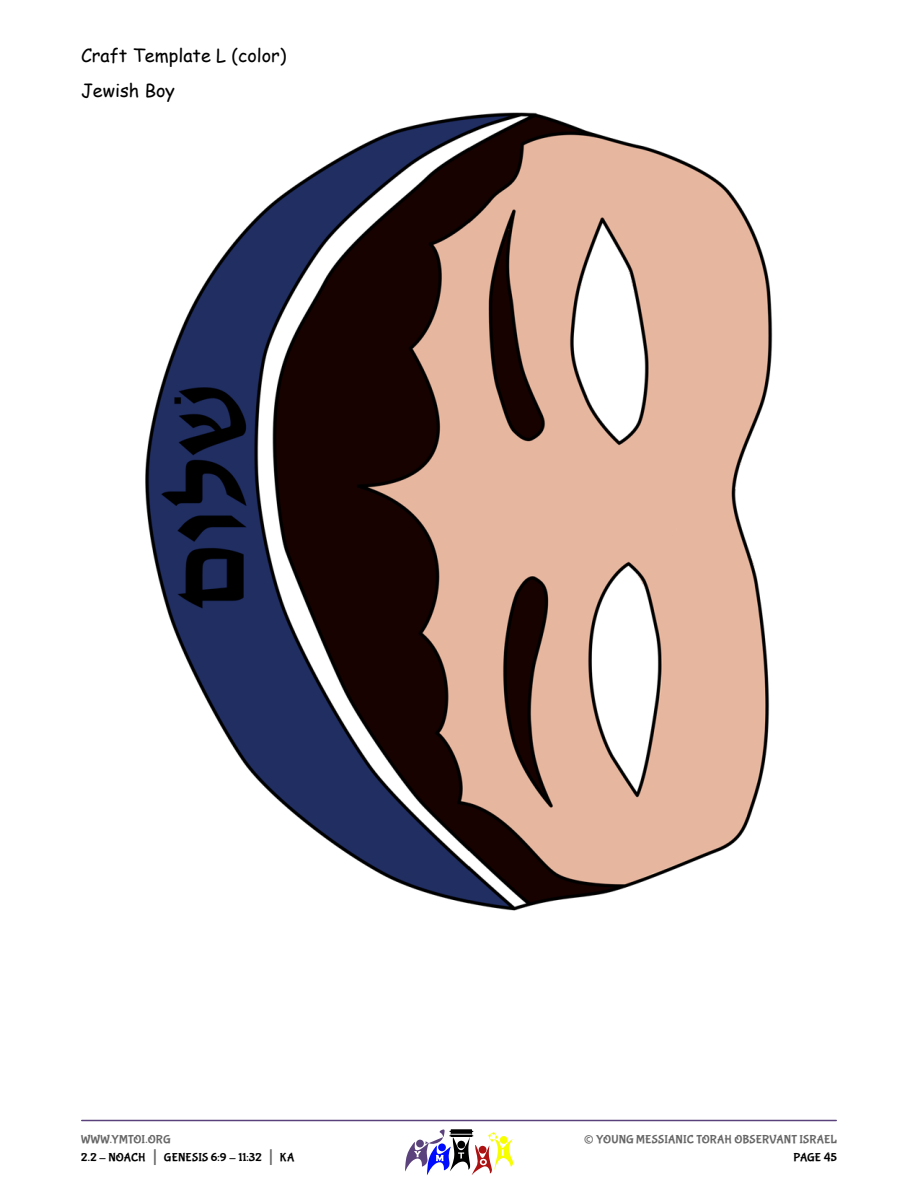
<style>
.page{position:relative;width:918px;height:1188px;background:#fff}
.page>*{position:absolute;margin:0;border:0;box-sizing:border-box;transform-origin:0 0}
.t1{font:27px "Bubblegum Sans";color:#666}
.t2{font:18px/35.1px "Comic Sans MS";color:#000}
.t3{font:12px/18px "Bubblegum Sans";letter-spacing:.01em;color:#000}
.t4{font:12px "Bubblegum Sans";letter-spacing:.01em;color:#666}
.s1{color:#666}
.s2{font-size:21px;color:#666}
</style>
<div class="page">
<hr style="left:82px;top:1120px;width:754px;height:1px;background:#59417c">
<svg style="left:405px;top:1129px;width:108px;height:46px"></svg>
<img style="left:145px;top:112px;width:628px;height:799px">
<h2 class="t2" style="left:81px;top:39px;width:207px">Craft Template L (color)<br>Jewish Boy</h2>
<p class="t3" style="left:81px;top:1130px;width:215px"><span class="s1">WWW.YMTOI.ORG<br></span>2.2 - NOACH <span class="s2">|</span> GENESIS 6:9 - 11:32 <span class="s2">|</span> KA</p>
<h1 class="t1" style="left:584px;top:1122px;width:12px">©</h1>
<p class="t4" style="left:596px;top:1132px;width:242px">YOUNG MESSIANIC TORAH OBSERVANT ISRAEL</p>
<p class="t3" style="left:793px;top:1148px;width:45px">PAGE 45</p>
</div>
